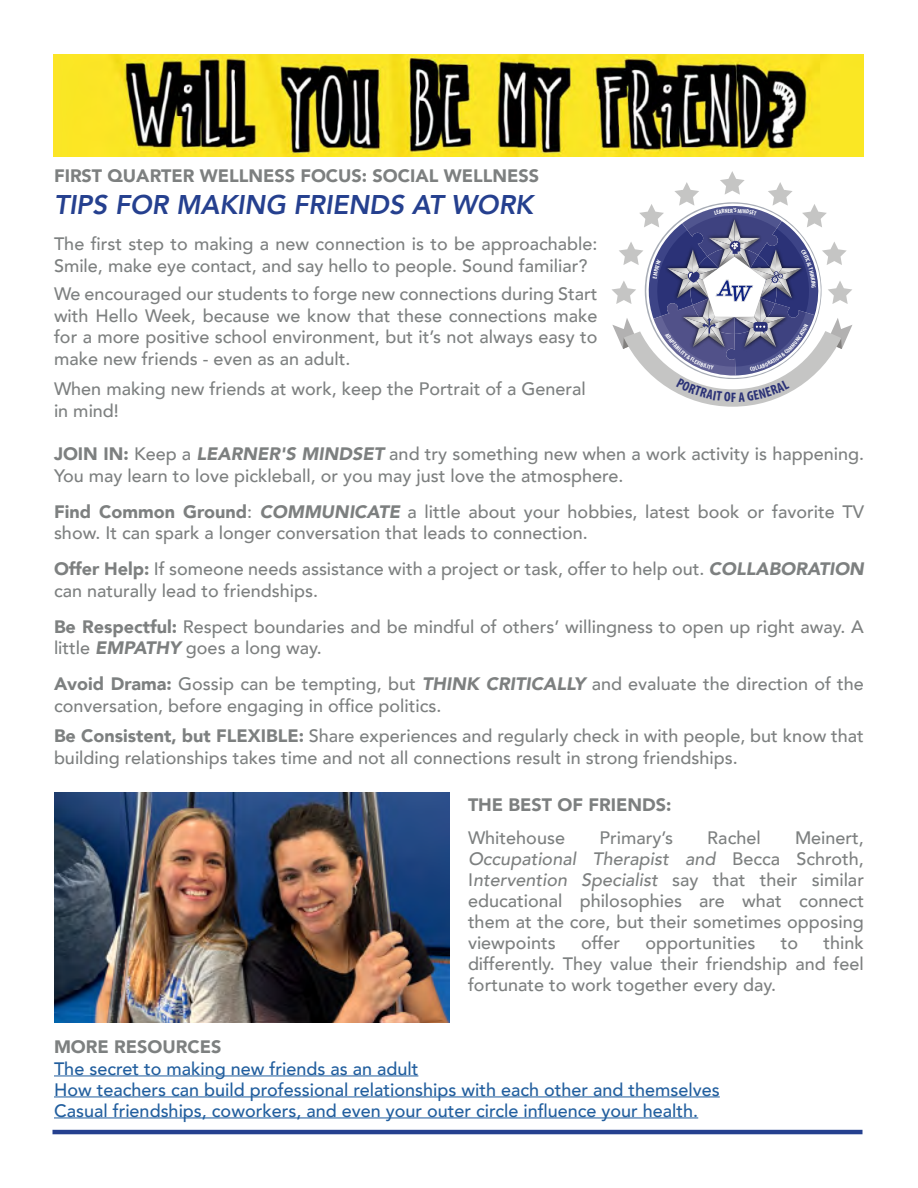
<style>
.page{position:relative;width:918px;height:1188px;background:#fff}
.page>*{position:absolute;margin:0;border:0;box-sizing:border-box;transform-origin:0 0}
.t1{font:italic 800 27px "Avenir";color:#25408f}
.t2{font:500 18px/21.6px "Avenir";color:#7d8080}
.t3{font:500 18px/21px "Avenir";color:#215e9e}
.t4{font:900 18px "Avenir";color:#7d8080}
.t5{font:700 condensed 6px "Myriad Pro";color:#fff}
.s1{font-weight:900}
.s2{font-weight:900;font-style:italic}
.s3{font-style:italic}
</style>
<div class="page">
<hr style="left:54px;top:1076px;width:364px;height:1px;background:#215e9e">
<hr style="left:54px;top:1096px;width:666px;height:1px;background:#215e9e">
<hr style="left:54px;top:1117px;width:644px;height:1px;background:#215e9e">
<hr style="left:52px;top:1130px;width:810px;height:4px;background:#25408f">
<img style="left:54px;top:793px;width:396px;height:230px">
<img style="left:54px;top:54px;width:810px;height:103px">
<svg style="left:612px;top:171px;width:240px;height:236px"></svg>
<p class="t4" style="left:54px;top:160px;width:487px">FIRST QUARTER WELLNESS FOCUS: SOCIAL WELLNESS</p>
<h1 class="t1" style="left:54px;top:189px;width:481px">TIPS FOR MAKING FRIENDS AT WORK</h1>
<p class="t2" style="left:54px;top:232px;width:545px">The first step to making a new connection is to be approachable:<br>Smile, make eye contact, and say hello to people. Sound familiar?</p>
<p class="t2" style="left:54px;top:282px;width:545px;text-align:justify">We encouraged our students to forge new connections during Start with Hello Week, because we know that these connections make for a more positive school environment, but it’s not always easy to make new friends - even as an adult.</p>
<p class="t2" style="left:54px;top:377px;width:533px">When making new friends at work, keep the Portrait of a General in mind!</p>
<p class="t2" style="left:54px;top:442px;width:812px"><span class="s1">JOIN IN:</span> Keep a <span class="s2">LEARNER'S MINDSET</span> and try something new when a work activity is happening.<br>You may learn to love pickleball, or you may just love the atmosphere.</p>
<p class="t2" style="left:54px;top:499px;width:812px"><span class="s1">Find Common Ground</span>: <span class="s2">COMMUNICATE</span> a little about your hobbies, latest book or favorite TV show. It can spark a longer conversation that leads to connection.</p>
<p class="t2" style="left:54px;top:557px;width:811px"><span class="s1">Offer Help:</span> If someone needs assistance with a project or task, offer to help out. <span class="s2">COLLABORATION </span>can naturally lead to friendships.</p>
<p class="t2" style="left:54px;top:615px;width:811px"><span class="s1">Be Respectful:</span> Respect boundaries and be mindful of others’ willingness to open up right away. A little <span class="s2">EMPATHY</span> goes a long way.</p>
<p class="t2" style="left:54px;top:672px;width:811px"><span class="s1">Avoid Drama:</span> Gossip can be tempting, but <span class="s2">THINK CRITICALLY</span> and evaluate the direction of the conversation, before engaging in office politics.</p>
<p class="t2" style="left:54px;top:724px;width:811px"><span class="s1">Be Consistent, but FLEXIBLE:</span> Share experiences and regularly check in with people, but know that building relationships takes time and not all connections result in strong friendships.</p>
<p class="t5" style="left:733px;top:207px;width:3px">’</p>
<p class="t4" style="left:468px;top:789px;width:205px">THE BEST OF FRIENDS:</p>
<p class="t2" style="left:468px;top:826px;width:99px">Whitehouse</p>
<p class="t2" style="left:599px;top:826px;width:75px">Primary’s</p>
<p class="t2" style="left:707px;top:826px;width:55px">Rachel</p>
<p class="t2" style="left:468px;top:826px;width:397px;line-height:21px;text-align:justify;text-indent:327px">Meinert, <span class="s3">Occupational Therapist and</span> Becca Schroth, I<span class="s3">ntervention Specialist</span> say that their similar educational philosophies are what connect them at the core, but their sometimes opposing viewpoints</p>
<p class="t2" style="left:581px;top:931px;width:41px">offer</p>
<p class="t2" style="left:645px;top:931px;width:112px">opportunities</p>
<p class="t2" style="left:781px;top:931px;width:19px">to</p>
<p class="t2" style="left:468px;top:931px;width:397px;line-height:21px;text-align:justify;text-indent:356px">think differently. They value their friendship and feel fortunate to work together every day.</p>
<p class="t4" style="left:54px;top:1031px;width:169px">MORE RESOURCES</p>
<p class="t3" style="left:54px;top:1057px;width:667px">The secret to making new friends as an adult<br>How teachers can build professional relationships with each other and themselves<br>Casual friendships, coworkers, and even your outer circle influence your health.</p>
</div>
